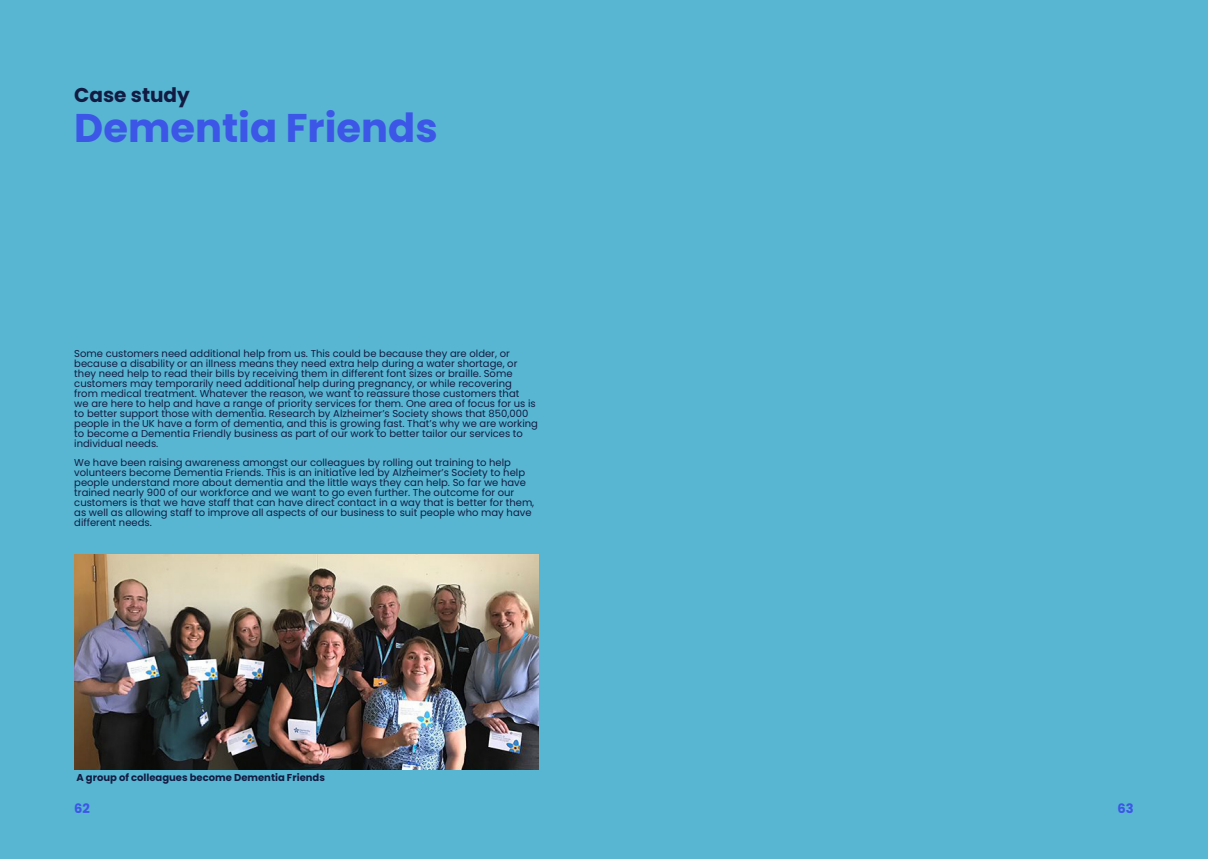
<style>
.page{position:relative;width:1208px;height:859px;background:#58b6d2}
.page>*{position:absolute;margin:0;border:0;box-sizing:border-box;transform-origin:0 0}
.Header_1{font:700 40px "Poppins";color:#3c56e7}
.Header_1-2{font:700 20px "Poppins";color:#121b42}
.t1{font:700 13px "Poppins";color:#3c56e7}
.Basic{font:10px/10px "Poppins";color:#121b42}
.Bold{font:700 10px "Poppins";color:#121b42}
</style>
<div class="page">
<img style="left:74px;top:554px;width:464px;height:216px">
<p class="Header_1-2" style="left:74px;top:84px;width:117px">Case study</p>
<p class="Header_1" style="left:74px;top:105px;width:365px">Dementia Friends</p>
<p class="Basic" style="left:74px;top:349px;width:465px">Some customers need additional help from us. This could be because they are older, or because a disability or an illness means they need extra help during a water shortage, or they need help to read their bills by receiving them in different font sizes or braille. Some customers may temporarily need additional help during pregnancy, or while recovering from medical treatment. Whatever the reason, we want to reassure those customers that<br>we are here to help and have a range of priority services for them. One area of focus for us is to better support those with dementia. Research by Alzheimer’s Society shows that 850,000 people in the UK have a form of dementia, and this is growing fast. That’s why we are working to become a Dementia Friendly business as part of our work to better tailor our services to individual needs.</p>
<p class="Basic" style="left:74px;top:457px;width:461px">We have been raising awareness amongst our colleagues by rolling out training to help volunteers become Dementia Friends. This is an initiative led by Alzheimer’s Society to help people understand more about dementia and the little ways they can help. So far we have trained nearly 900 of our workforce and we want to go even further. The outcome for our customers is that we have staff that can have direct contact in a way that is better for them, as well as allowing staff to improve all aspects of our business to suit people who may have different needs.</p>
<p class="Bold" style="left:76px;top:771px;width:250px">A group of colleagues become Dementia Friends</p>
<h3 class="t1" style="left:74px;top:801px;width:17px">62</h3>
<h3 class="t1" style="left:1117px;top:801px;width:18px">63</h3>
</div>
